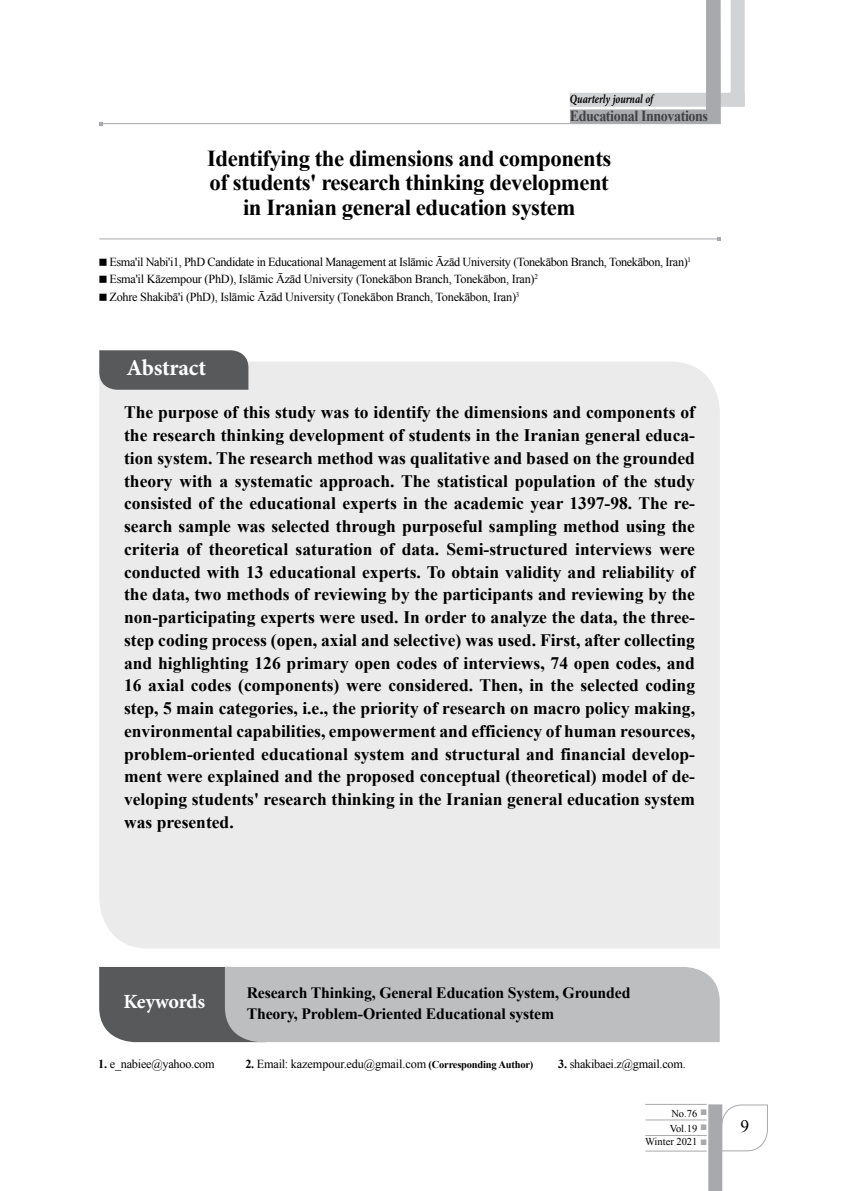
<style>
.page{position:relative;width:844px;height:1191px;background:#fff}
.page>*{position:absolute;margin:0;border:0;box-sizing:border-box;transform-origin:0 0}
.t1{font:700 22.75px/24.5px "Times New Roman";letter-spacing:-.02em;color:#000;text-align:center}
.t2{font:700 22.75px "Minion Pro";letter-spacing:-.01em;color:#fff}
.t3{font:700 20.12px "Minion Pro";letter-spacing:-.015em;color:#fff}
.t4{font:700 17.5px/22.8px "Times New Roman";color:#000;text-align:justify}
.t5{font:italic 700 17.5px "Adobe Arabic";letter-spacing:-.005em;color:#000;scale:.78 1}
.t6{font:17.5px "Times New Roman";color:#000}
.t7{font:700 15.75px/21px "Times New Roman";letter-spacing:-.01em;color:#000}
.t8{font:700 15.4px "Times New Roman";letter-spacing:-.03em;color:#414042;scale:.92 1}
.t9{font:12.6px "ID Lotus Normal";color:#a7a9ac}
.t10{font:12.25px "Times New Roman";letter-spacing:-.02em;color:#000}
.t11{font:10.5px "Times New Roman";color:#000}
.t12{font:700 10.5px "Times New Roman";letter-spacing:-.02em;color:#000}
.t13{font:7.17px "Times New Roman";color:#000}
.s1{font-size:12.25px}
.s2{font-weight:700}
</style>
<div class="page">
<div style="left:730px;top:0;width:14px;height:107px;background:#d1d3d4"></div>
<div style="left:569px;top:93px;width:175px;height:14px;background:#d1d3d4"></div>
<div style="left:99px;top:362px;width:620px;height:586px;background:#ebebec"></div>
<svg style="left:99px;top:350px;width:149px;height:40px;background:#5d5e60"></svg>
<svg style="left:99px;top:967px;width:620px;height:75px;background:#a8aaac"></svg>
<svg style="left:722px;top:1104px;width:46px;height:47px"></svg>
<svg style="left:555px;top:124px;width:166px;height:1px"></svg>
<svg style="left:103px;top:0;width:618px;height:124px"></svg>
<svg style="left:99px;top:122px;width:4px;height:3px"></svg>
<hr style="left:99px;top:238px;width:619px;height:1px;background:#a7a9ac">
<svg style="left:716px;top:237px;width:4px;height:4px"></svg>
<div style="left:708px;top:1104px;width:14px;height:87px;background:#a7a9ac"></div>
<hr style="left:645px;top:1104px;width:61px;height:1px;background:#a7a9ac">
<hr style="left:645px;top:1119px;width:61px;height:1px;background:#a7a9ac">
<hr style="left:645px;top:1135px;width:61px;height:1px;background:#a7a9ac">
<hr style="left:645px;top:1150px;width:61px;height:1px;background:#a7a9ac">
<p class="t5" style="left:569px;top:87px;width:108px">Quarterly journal of</p>
<p class="t8" style="left:569px;top:105px;width:152px">Educational Innovations</p>
<h1 class="t1" style="left:207px;top:145px;width:405px">Identifying the dimensions and components of students' research thinking development in Iranian general education system</h1>
<p class="t10" style="left:109px;top:253px;width:576px">Esmai l' Nabii' 1, PhD Candidate in Educational Management at Islāmic Āzād University (Tonekābon Branch, Tonekābon, Iran</p>
<p class="t13" style="left:530px;top:272px;width:9px">2<span class="s1">(</span></p>
<p class="t13" style="left:683px;top:254px;width:9px">1<span class="s1">(</span></p>
<p class="t10" style="left:109px;top:271px;width:423px">Esma i l' Kāzempour (PhD ,) Islāmic Āzād University (Tonekābon Branch, Tonekābon, Iran</p>
<p class="t13" style="left:512px;top:289px;width:9px">3<span class="s1">(</span></p>
<p class="t10" style="left:109px;top:288px;width:404px">Zohre Shakibā (i ' PhD ,) Islāmic Āzād University (Tonekābon Branch, Tonekābon, Iran</p>
<h1 class="t2" style="left:126px;top:351px;width:81px">Abstract</h1>
<p class="t4" style="left:124px;top:400px;width:572px">The purpose of this study was to identify the dimensions and components of</p>
<p class="t4" style="left:124px;top:446px;width:572px">tion system. The research method was qualitative and based on the grounded</p>
<p class="t4" style="left:124px;top:423px;width:572px">the research thinking development of students in the Iranian general educa-</p>
<p class="t4" style="left:124px;top:469px;width:572px">theory with a systematic approach. The statistical population of the study</p>
<p class="t4" style="left:124px;top:514px;width:572px">search sample was selected through purposeful sampling method using the</p>
<p class="t4" style="left:124px;top:491px;width:572px">consisted of the educational experts in the academic year 1397-98. The re-</p>
<p class="t4" style="left:124px;top:537px;width:572px">criteria of theoretical saturation of data. Semi-structured interviews were conducted with 13 educational experts. To obtain validity and reliability of the data, two methods of reviewing by the participants and reviewing by the</p>
<p class="t4" style="left:124px;top:628px;width:572px">step coding process (open, axial and selective) was used. First, after collecting</p>
<p class="t4" style="left:124px;top:605px;width:572px">non-participating experts were used. In order to analyze the data, the three-</p>
<p class="t4" style="left:124px;top:651px;width:572px">and highlighting 126 primary open codes of interviews, 74 open codes, and 16 axial codes (components) were considered. Then, in the selected coding step 5, main categories e.i, ., the priority of research on macro policy making, environmental capabilities, empowerment and efficiency of human resources,</p>
<p class="t4" style="left:124px;top:742px;width:572px">problem-oriented educational system and structural and financial develop-</p>
<p class="t4" style="left:124px;top:764px;width:572px">ment were explained and the proposed conceptual (theoretical) model of de-</p>
<p class="t4" style="left:124px;top:787px;width:572px">veloping students' research thinking in the Iranian general education system</p>
<p class="t4" style="left:124px;top:810px;width:111px">was presented.</p>
<p class="t3" style="left:123px;top:987px;width:83px">Keywords</p>
<p class="t10" style="left:98px;top:1055px;width:118px"><span class="s2">1.</span> _e nabiee@yahoo.com</p>
<p class="t7" style="left:247px;top:982px;width:385px">Research Thinking, General Education System, Grounded<br>Theory, Problem-Oriented Educational system</p>
<p class="t10" style="left:245px;top:1055px;width:182px"><span class="s2">2.</span> Email: kazempour.edu@gmail.com</p>
<p class="t12" style="left:428px;top:1056px;width:106px">(Corresponding Author)</p>
<p class="t10" style="left:558px;top:1055px;width:129px"><span class="s2">3.</span> shakibaei @z . gmail.com.</p>
<p class="t9" style="left:699px;top:1103px;width:8px">ë</p>
<p class="t11" style="left:671px;top:1106px;width:27px">No.76</p>
<p class="t11" style="left:669px;top:1121px;width:29px">Vol.19</p>
<p class="t9" style="left:699px;top:1118px;width:8px">ë</p>
<p class="t11" style="left:645px;top:1134px;width:54px">Winter 2021</p>
<p class="t9" style="left:699px;top:1133px;width:8px">ë</p>
<p class="t6" style="left:740px;top:1114px;width:10px">9</p>
</div>
